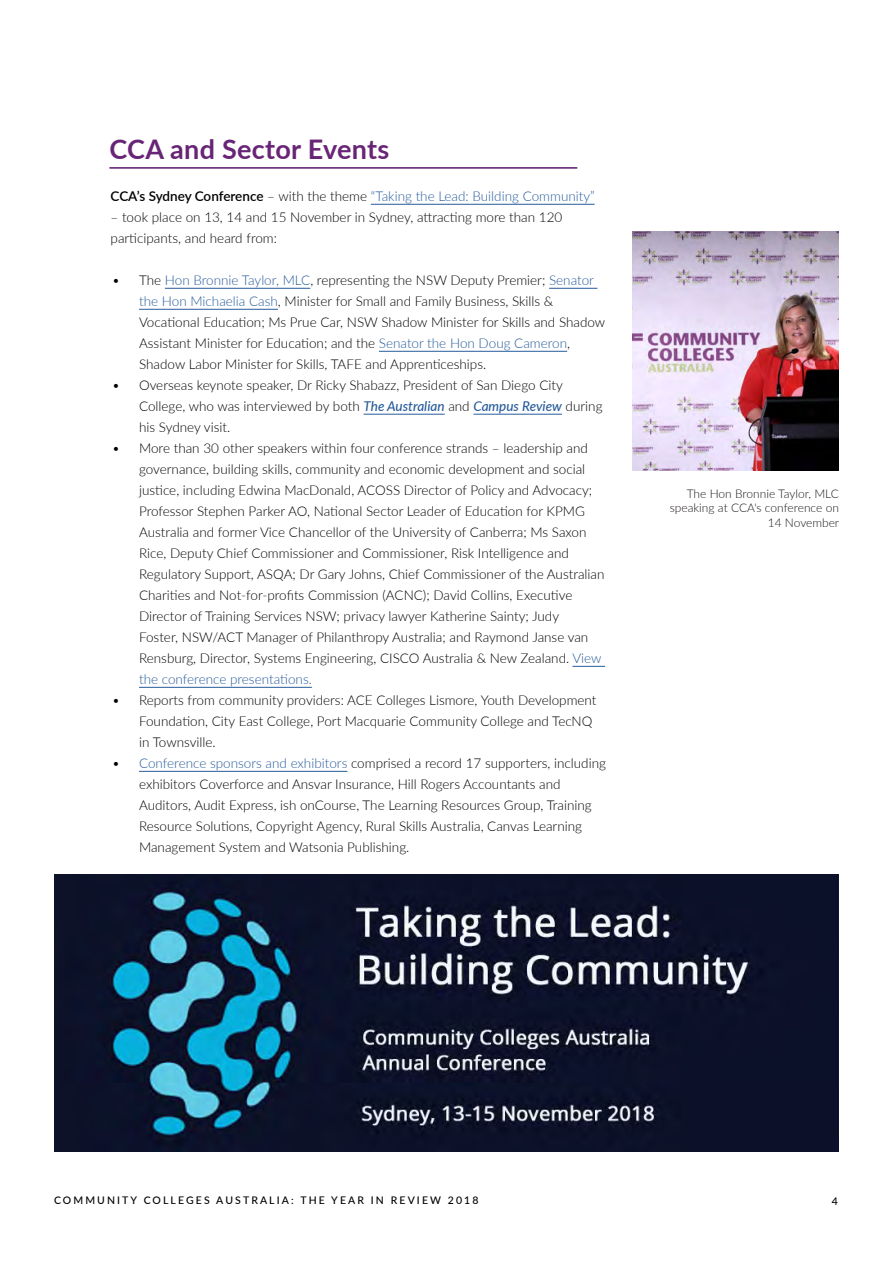
<style>
.page{position:relative;width:893px;height:1263px;background:#fff}
.page>*{position:absolute;margin:0;border:0;box-sizing:border-box;transform-origin:0 0}
.t1{font:700 27px "Lato";letter-spacing:.01em;color:#682576}
.t2{font:300 13.5px/21px "Lato";color:#000}
.t3{font:300 13.5px "Lato";color:#275b9b}
.t4{font:300 12px/14.4px "Lato";color:#201a1c;text-align:right}
.t5{font:500 10.5px "Lato";letter-spacing:.2em;color:#000}
.s1{font-weight:600;color:#000}
.s2{color:#000}
.s3{color:#275b9b}
.s4{font-weight:500;font-style:italic;color:#275b9b}
</style>
<div class="page">
<img style="left:54px;top:874px;width:785px;height:278px">
<hr style="left:371px;top:204px;width:224px;height:1px;background:#275b9b">
<hr style="left:165px;top:288px;width:145px;height:1px;background:#275b9b">
<hr style="left:549px;top:288px;width:48px;height:1px;background:#275b9b">
<hr style="left:139px;top:309px;width:139px;height:1px;background:#275b9b">
<hr style="left:379px;top:351px;width:188px;height:1px;background:#275b9b">
<hr style="left:364px;top:414px;width:81px;height:1px;background:#275b9b">
<hr style="left:473px;top:414px;width:89px;height:1px;background:#275b9b">
<hr style="left:572px;top:666px;width:33px;height:1px;background:#275b9b">
<hr style="left:139px;top:687px;width:173px;height:1px;background:#275b9b">
<hr style="left:139px;top:771px;width:208px;height:1px;background:#275b9b">
<hr style="left:110px;top:167px;width:467px;height:1px;background:#682576">
<hr style="left:110px;top:168px;width:467px;height:1px;background:#682576">
<img style="left:632px;top:232px;width:207px;height:239px">
<h1 class="t1" style="left:110px;top:129px;width:281px">CCA and Sector Events</h1>
<p class="t3" style="left:111px;top:187px;width:486px"><span class="s1">CCA’s Sydney Conference</span> <span class="s2">– with the theme</span> “Taking the Lead: Building Community”</p>
<p class="t2" style="left:111px;top:206px;width:453px">– took place on 13, 14 and 15 November in Sydney, attracting more than 120 participants, and heard from:</p>
<p class="t2" style="left:139px;top:269px;width:468px;text-indent:-27px">• The <span class="s3">Hon Bronnie Taylor, MLC</span>, representing the NSW Deputy Premier; <span class="s3">Senator the Hon Michaelia Cash</span>, Minister for Small and Family Business, Skills &amp; Vocational Education; Ms Prue Car, NSW Shadow Minister for Skills and Shadow Assistant Minister for Education; and the <span class="s3">Senator the Hon Doug Cameron</span>, Shadow Labor Minister for Skills, TAFE and Apprenticeships.</p>
<p class="t2" style="left:139px;top:374px;width:465px;text-indent:-27px">• Overseas keynote speaker, Dr Ricky Shabazz, President of San Diego City<br>College, who was interviewed by both <span class="s4">The Australian</span> and <span class="s4">Campus Review</span> during his Sydney visit.</p>
<p class="t2" style="left:139px;top:437px;width:467px;text-indent:-27px">• More than 30 other speakers within four conference strands – leadership and governance, building skills, community and economic development and social justice, including Edwina MacDonald, ACOSS Director of Policy and Advocacy; Professor Stephen Parker AO, National Sector Leader of Education for KPMG Australia and former Vice Chancellor of the University of Canberra; Ms Saxon Rice, Deputy Chief Commissioner and Commissioner, Risk Intelligence and Regulatory Support, ASQA; Dr Gary Johns, Chief Commissioner of the Australian Charities and Not-for-profits Commission (ACNC); David Collins, Executive Director of Training Services NSW; privacy lawyer Katherine Sainty; Judy<br>Foster, NSW/ACT Manager of Philanthropy Australia; and Raymond Janse van Rensburg, Director, Systems Engineering, CISCO Australia &amp; New Zealand. <span class="s3">View the conference presentations.</span></p>
<p class="t2" style="left:139px;top:689px;width:459px;text-indent:-27px">• Reports from community providers: ACE Colleges Lismore, Youth Development<br>Foundation, City East College, Port Macquarie Community College and TecNQ in Townsville.</p>
<p class="t2" style="left:139px;top:752px;width:468px;text-indent:-27px">• <span class="s3">Conference sponsors and exhibitors</span> comprised a record 17 supporters, including exhibitors Coverforce and Ansvar Insurance, Hill Rogers Accountants and Auditors, Audit Express, ish onCourse, The Learning Resources Group, Training Resource Solutions, Copyright Agency, Rural Skills Australia, Canvas Learning Management System and Watsonia Publishing.</p>
<p class="t4" style="left:670px;top:486px;width:171px">The Hon Bronnie Taylor, MLC speaking at CCA's conference on<br>14 November</p>
<p class="t5" style="left:54px;top:1193px;width:426px">COMMUNITY COLLEGES AUSTRALIA: THE YEAR IN REVIEW 2018</p>
<p class="t5" style="left:832px;top:1193px;width:8px">4</p>
</div>
